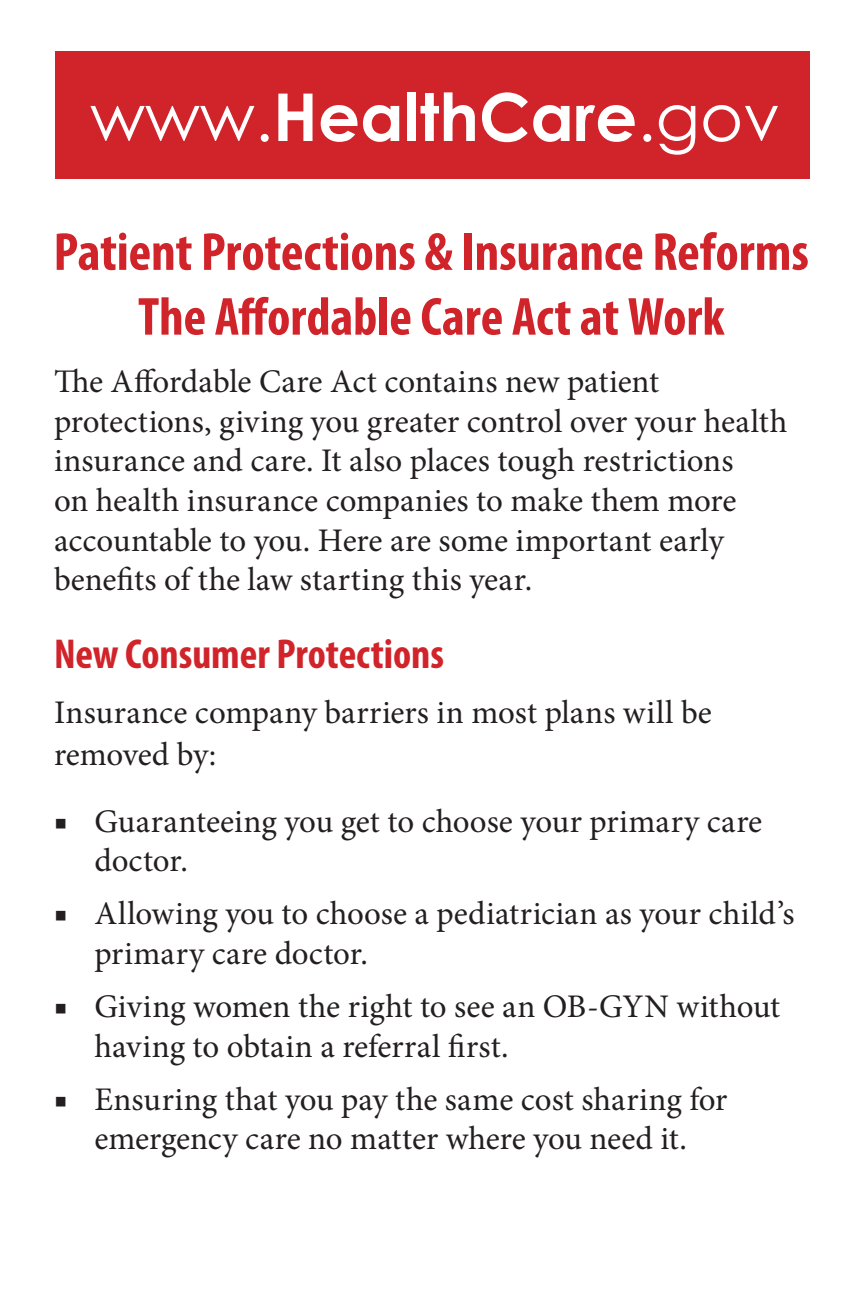
<style>
.page{position:relative;width:864px;height:1296px;background:#fff}
.page>*{position:absolute;margin:0;border:0;box-sizing:border-box;transform-origin:0 0}
.subhead{font:700 66px "Century Gothic";color:#fff}
.Heading_3{font:700 condensed 54px/64.8px "Myriad Pro";color:#d1232a;text-align:center}
.Heading_3-2{font:700 condensed 42px "Myriad Pro";color:#d1232a}
.Body_11_14{font:33px/39.6px "Minion Pro";color:#231f20}
.Bullet_11_14{font:33px/39.6px "Minion Pro";color:#231f20}
.s1{font-weight:400}
</style>
<div class="page">
<div style="left:56px;top:52px;width:754px;height:127px;background:#d1232a"></div>
<p class="subhead" style="left:90px;top:76px;width:691px"><span class="s1">www.</span>HealthCare<span class="s1">.gov</span></p>
<p class="Heading_3" style="left:54px;top:218px;width:757px">Patient Protections &amp; Insurance Reforms<br>The Affordable Care Act at Work</p>
<p class="Body_11_14" style="left:54px;top:362px;width:735px">The Affordable Care Act contains new patient protections, giving you greater control over your health insurance and care. It also places tough restrictions<br>on health insurance companies to make them more accountable to you. Here are some important early benefits of the law starting this year.</p>
<p class="Heading_3-2" style="left:54px;top:627px;width:391px">New Consumer Protections</p>
<p class="Body_11_14" style="left:54px;top:692px;width:660px;line-height:42px">Insurance company barriers in most plans will be removed by:</p>
<p class="Bullet_11_14" style="left:94px;top:802px;width:669px;text-indent:-40px">■■ Guaranteeing you get to choose your primary care doctor.</p>
<p class="Bullet_11_14" style="left:94px;top:894px;width:702px;text-indent:-40px">■■ Allowing you to choose a pediatrician as your child’s primary care doctor.</p>
<p class="Bullet_11_14" style="left:94px;top:987px;width:687px;text-indent:-40px">■■ Giving women the right to see an OB-GYN without having to obtain a referral first.</p>
<p class="Bullet_11_14" style="left:54px;top:1080px;width:675px;text-align:center">■■ Ensuring that you pay the same cost sharing for emergency care no matter where you need it.</p>
</div>
